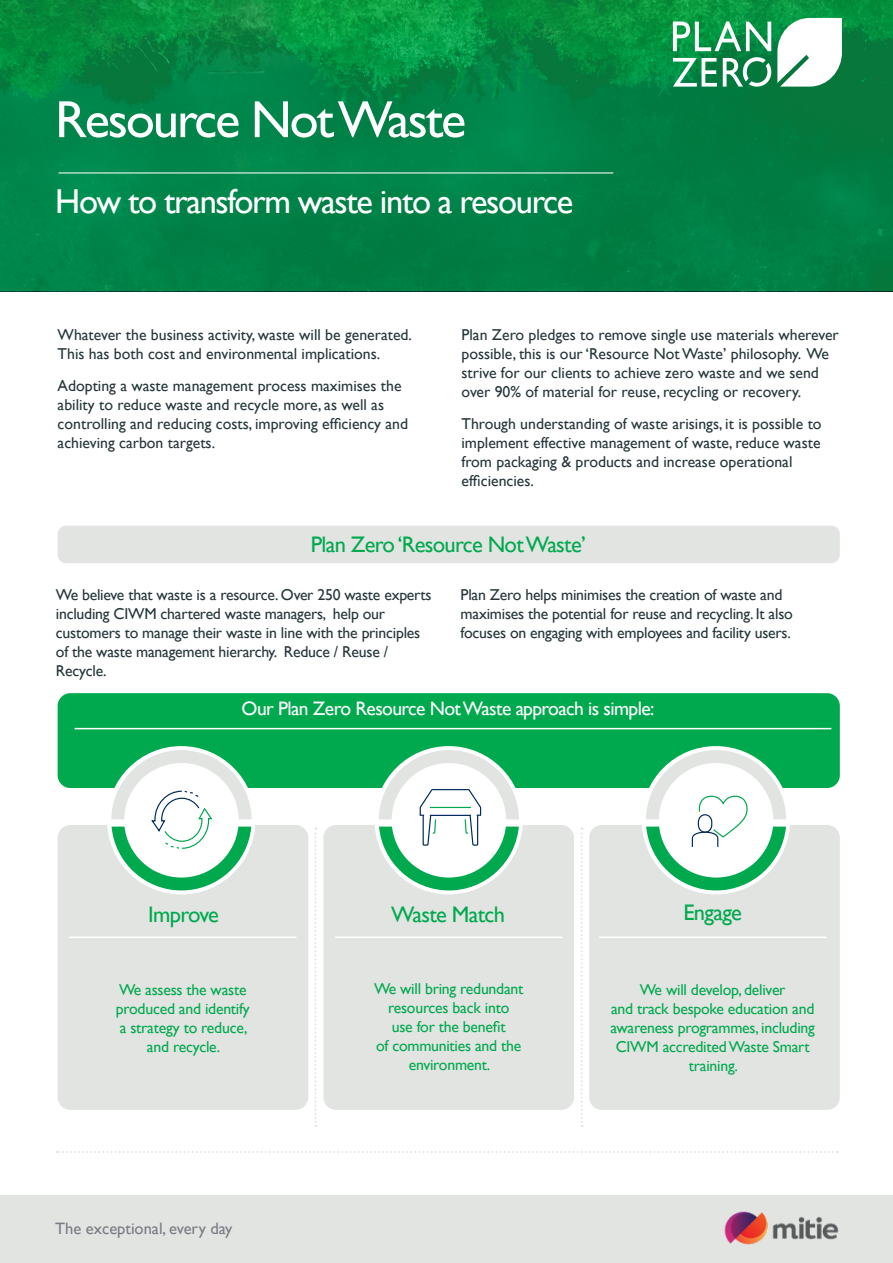
<style>
.page{position:relative;width:893px;height:1263px;background:#fff}
.page>*{position:absolute;margin:0;border:0;box-sizing:border-box;transform-origin:0 0}
.t1{font:52.5px "Gill Sans";letter-spacing:-.04em;color:#fff}
.t2{font:34.5px "Gill Sans";letter-spacing:-.04em;color:#fff}
.green_title{font:22.5px "Gill Sans";letter-spacing:-.03em;color:#00a94e}
.green_title-2{font:19.5px "Gill Sans";letter-spacing:-.03em;color:#fff}
.t3{font:16.5px "Gill Sans";color:#787c82}
.body{font:15.75px/18.9px "Gill Sans";color:#26363a}
.body-2{font:15.75px/18.9px "Gill Sans";letter-spacing:-.015em;color:#00a94e;text-align:center}
</style>
<div class="page">
<div style="left:0;top:1195px;width:893px;height:68px;background:#e2e4e2"></div>
<svg style="left:0;top:0;width:893px;height:291px;background:#028445"></svg>
<hr style="left:58px;top:172px;width:555px;height:1px;background:#fff">
<svg style="left:56px;top:1151px;width:782px;height:2px"></svg>
<div style="left:58px;top:693px;width:782px;height:95px;background:#00a94e;border-radius:13px"></div>
<div style="left:58px;top:825px;width:250px;height:285px;background:#e2e4e2;border-radius:13px"></div>
<div style="left:107px;top:746px;width:148px;height:148px;background:#fff;border-radius:50%"></div>
<div style="left:323px;top:825px;width:251px;height:285px;background:#e2e4e2;border-radius:13px"></div>
<div style="left:589px;top:825px;width:251px;height:285px;background:#e2e4e2;border-radius:13px"></div>
<div style="left:58px;top:526px;width:782px;height:37px;background:#e2e4e2;border-radius:9px"></div>
<hr style="left:75px;top:728px;width:756px;height:1px;background:#fff">
<hr style="left:69px;top:936px;width:227px;height:2px;background:#fff">
<hr style="left:335px;top:936px;width:227px;height:2px;background:#fff">
<hr style="left:599px;top:936px;width:227px;height:2px;background:#fff">
<div style="left:374px;top:746px;width:149px;height:148px;background:#fff;border-radius:50%"></div>
<div style="left:642px;top:746px;width:148px;height:148px;background:#fff;border-radius:50%"></div>
<svg style="left:314px;top:828px;width:2px;height:299px"></svg>
<svg style="left:581px;top:828px;width:2px;height:299px"></svg>
<svg style="left:379px;top:750px;width:140px;height:140px"></svg>
<svg style="left:646px;top:750px;width:140px;height:140px"></svg>
<svg style="left:111px;top:750px;width:141px;height:140px"></svg>
<svg style="left:673px;top:21px;width:98px;height:30px"></svg>
<svg style="left:673px;top:57px;width:98px;height:30px"></svg>
<svg style="left:777px;top:18px;width:65px;height:69px"></svg>
<img style="left:725px;top:1211px;width:114px;height:34px">
<p class="t1" style="left:55px;top:89px;width:413px">Resource Not Waste</p>
<p class="t2" style="left:55px;top:181px;width:520px">How to transform waste into a resource</p>
<p class="body" style="left:58px;top:326px;width:356px">Whatever the business activity, waste will be generated.<br>This has both cost and environmental implications.</p>
<p class="body" style="left:58px;top:377px;width:352px">Adopting a waste management process maximises the ability to reduce waste and recycle more, as well as controlling and reducing costs, improving efficiency and achieving carbon targets.</p>
<p class="body" style="left:461px;top:326px;width:379px">Plan Zero pledges to remove single use materials wherever possible, this is our ‘Resource Not Waste’ philosophy. We strive for our clients to achieve zero waste and we send over 90% of material for reuse, recycling or recovery.</p>
<p class="body" style="left:461px;top:414px;width:362px">Through understanding of waste arisings, it is possible to implement effective management of waste, reduce waste from packaging &amp; products and increase operational efficiencies.</p>
<p class="green_title" style="left:311px;top:531px;width:277px">Plan Zero ‘Resource Not Waste’</p>
<p class="body" style="left:56px;top:586px;width:377px">We believe that waste is a resource. Over 250 waste experts including CIWM chartered waste managers, help our customers to manage their waste in line with the principles of the waste management hierarchy. Reduce / Reuse / Recycle.</p>
<p class="body" style="left:461px;top:586px;width:334px">Plan Zero helps minimises the creation of waste and maximises the potential for reuse and recycling. It also focuses on engaging with employees and facility users.</p>
<p class="green_title-2" style="left:242px;top:697px;width:414px">Our Plan Zero Resource Not Waste approach is simple:</p>
<p class="green_title" style="left:148px;top:902px;width:72px">Improve</p>
<p class="green_title" style="left:391px;top:902px;width:115px">Waste Match</p>
<p class="green_title" style="left:683px;top:899px;width:60px">Engage</p>
<p class="body-2" style="left:116px;top:981px;width:135px">We assess the waste produced and identify a strategy to reduce, and recycle.</p>
<p class="body-2" style="left:374px;top:979px;width:151px">We will bring redundant resources back into<br>use for the benefit<br>of communities and the environment.</p>
<p class="body-2" style="left:610px;top:981px;width:206px">We will develop, deliver<br>and track bespoke education and awareness programmes, including<br>CIWM accredited Waste Smart training.</p>
<p class="t3" style="left:55px;top:1219px;width:179px">The exceptional, every day</p>
</div>
